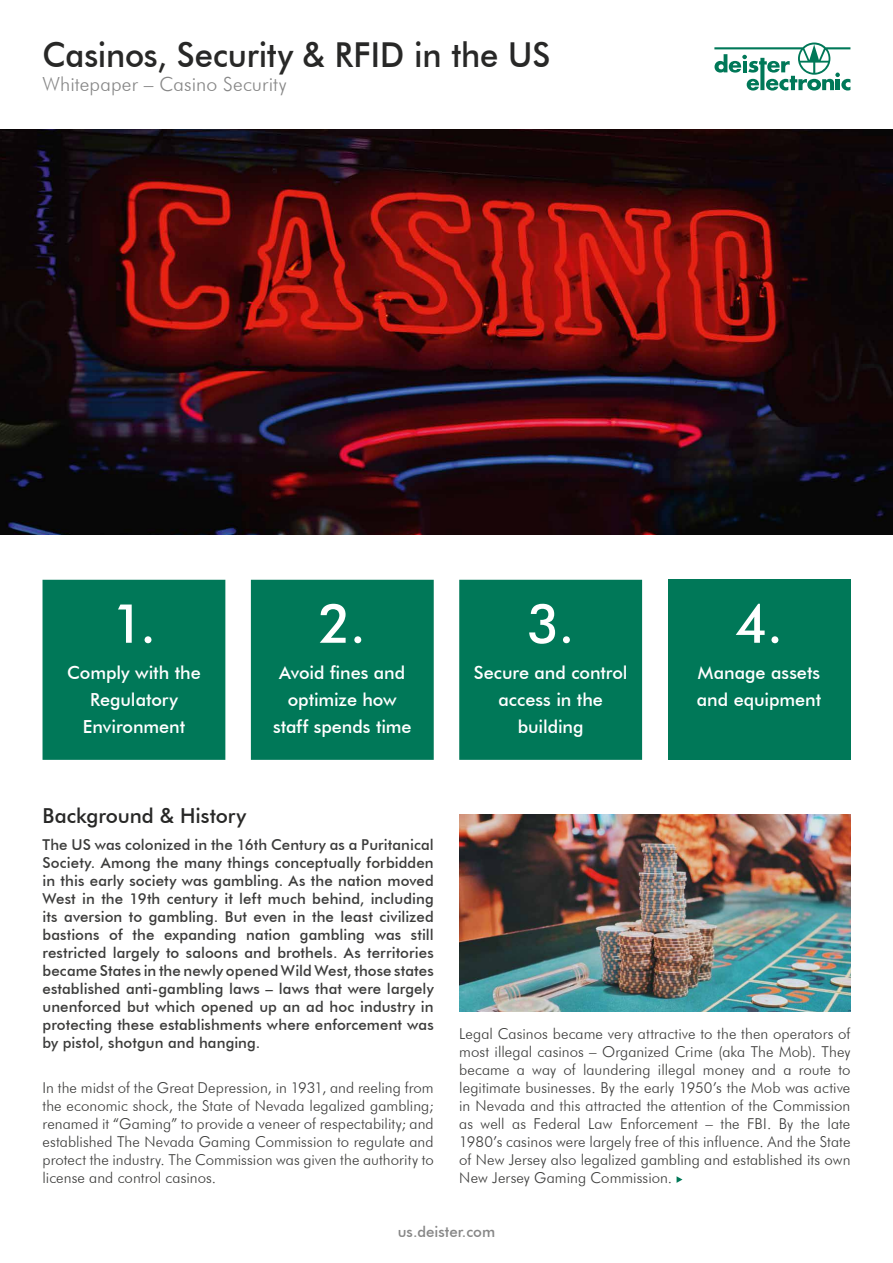
<style>
.page{position:relative;width:893px;height:1263px;background:#fff}
.page>*{position:absolute;margin:0;border:0;box-sizing:border-box;transform-origin:0 0}
.t1{font:500 54px "Futura BT";color:#fff}
.t2{font:500 34.35px "Futura BT";letter-spacing:-.005em;color:#282827;scale:.95 1}
.t3{font:500 20.7px "Futura BT";letter-spacing:-.005em;color:#282827}
.t4{font:300 19.5px "Futura BT";letter-spacing:.005em;color:#878787}
.t5{font:500 18px/27px "Futura BT";letter-spacing:-.005em;color:#fff;text-align:center}
.t6{font:300 15px/18px "Futura BT";letter-spacing:.005em;color:#3c3c3b;text-align:justify}
.t7{font:500 15px/18px "Futura BT";letter-spacing:.005em;color:#3c3c3b;text-align:justify}
.t8{font:500 15px "Futura BT";color:#878787}
</style>
<div class="page">
<div style="left:43px;top:580px;width:182px;height:180px;background:#007858"></div>
<div style="left:251px;top:580px;width:183px;height:180px;background:#007858"></div>
<div style="left:459px;top:580px;width:183px;height:180px;background:#007858"></div>
<div style="left:668px;top:580px;width:182px;height:180px;background:#007858"></div>
<img style="left:0;top:130px;width:893px;height:405px">
<svg style="left:676px;top:1176px;width:6px;height:7px"></svg>
<img style="left:459px;top:814px;width:391px;height:198px">
<svg style="left:714px;top:43px;width:136px;height:48px"></svg>
<h2 class="t2" style="left:43px;top:34px;width:536px">Casinos, Security &amp; RFID in the US</h2>
<h3 class="t4" style="left:43px;top:72px;width:246px">Whitepaper – Casino Security</h3>
<h1 class="t1" style="left:112px;top:591px;width:46px">1.</h1>
<h1 class="t1" style="left:319px;top:591px;width:49px">2.</h1>
<h1 class="t1" style="left:527px;top:591px;width:49px">3.</h1>
<h1 class="t1" style="left:735px;top:591px;width:50px">4.</h1>
<p class="t5" style="left:67px;top:659px;width:135px">Comply with the<br>Regulatory<br>Environment</p>
<p class="t5" style="left:273px;top:659px;width:140px">Avoid fines and optimize how staff spends time</p>
<p class="t5" style="left:474px;top:659px;width:155px">Secure and control access in the building</p>
<p class="t5" style="left:697px;top:659px;width:126px;text-align:left">Manage assets and equipment</p>
<h3 class="t3" style="left:43px;top:803px;width:205px">Background &amp; History</h3>
<p class="t7" style="left:43px;top:835px;width:393px">The US was colonized in the 16th Century as a Puritanical Society. Among the many things conceptually forbidden in this early society was gambling. As the nation moved West in the 19th century it left much behind, including its aversion to gambling. But even in the least civilized bastions of the expanding nation gambling was still restricted largely to saloons and brothels. As territories became States in the newly opened Wild West, those states established anti-gambling laws – laws that were largely unenforced but which opened up an ad hoc industry in protecting these establishments where enforcement was by pistol, shotgun and hanging.</p>
<p class="t6" style="left:43px;top:1078px;width:393px">In the midst of the Great Depression, in 1931, and reeling from the economic shock, the State of Nevada legalized gambling; renamed it “Gaming” to provide a veneer of respectability; and established The Nevada Gaming Commission to regulate and protect the industry. The Commission was given the authority to license and control casinos.</p>
<p class="t6" style="left:459px;top:1024px;width:393px">Legal Casinos became very attractive to the then operators of most illegal casinos – Organized Crime (aka The Mob). They became a way of laundering illegal money and a route to legitimate businesses. By the early 1950’s the Mob was active in Nevada and this attracted the attention of the Commission as well as Federal Law Enforcement – the FBI. By the late 1980’s casinos were largely free of this influence. And the State of New Jersey also legalized gambling and established its own New Jersey Gaming Commission.</p>
<p class="t8" style="left:398px;top:1222px;width:99px">us.deister.com</p>
</div>
